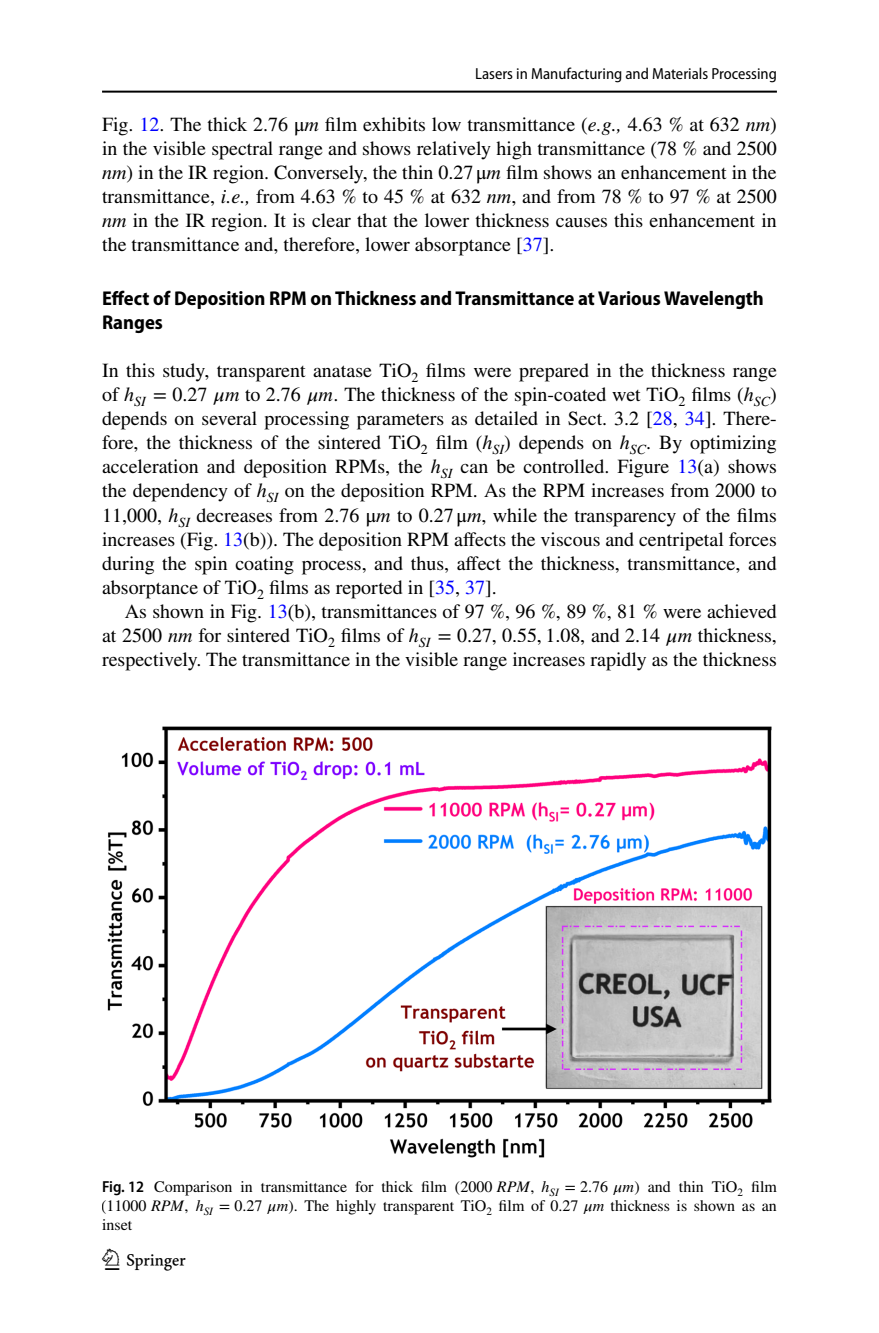
<style>
.page{position:relative;width:879px;height:1333px;background:#fff}
.page>*{position:absolute;margin:0;border:0;box-sizing:border-box;transform-origin:0 0}
.t1{font:30px "Springnew Regular 4";color:#000}
.t2{font:20px/24px "STIX";color:#000;text-align:justify}
.t3{font:700 semi-condensed 20px/24px "Myriad Pro";color:#000}
.t4{font:16px/19px "STIX";color:#000;text-align:justify}
.t5{font:semi-condensed 16px "Myriad Pro";color:#000}
.s1{color:#00f}
.s2{font-style:italic}
.s3{font-family:"STIX General Italic 51"}
.s4{font-family:"STIX Math Regular 40"}
.s5{font-family:"STIX General Regular 57"}
.s6{font-family:"STIX Math Italic 32"}
.s7{font-family:"STIX General Regular 58"}
.s8{font-family:"STIX Math Italic 33"}
.s9{font-family:"STIX General Italic 45"}
.s10{font-family:"STIX General Italic 46"}
.s11{font-family:"STIX Math Regular 37"}
.s12{font-family:"STIX General Regular 50"}
.s13{font-family:"STIX General Regular 51"}
.s14{font-family:"STIX General Regular 52"}
.s15{font-family:"STIX General Regular 53"}
.s16{font-family:"STIX Math Italic 28"}
.s17{font-family:"STIX General Italic 47"}
.s18{font-family:"Myriad Pro";font-weight:600;font-stretch:semi-condensed}
.s19{font-family:"STIX General Regular 54"}
.s20{font-family:"STIX General Italic 48"}
.s21{font-family:"STIX Math Regular 38"}
.s22{font-family:"STIX Math Italic 29"}
.s23{font-family:"STIX Math Regular 39"}
.s24{font-family:"STIX General Regular 55"}
.s25{font-family:"STIX General Italic 49"}
.s26{font-family:"STIX Math Italic 30"}
.s27{font-family:"STIX General Regular 56"}
.s28{font-family:"STIX Math Italic 31"}
.s29{font-family:"STIX General Italic 50"}
</style>
<div class="page">
<hr style="left:102px;top:91px;width:675px;height:2px;background:#000">
<img style="left:108px;top:726px;width:663px;height:431px">
<p class="t5" style="left:475px;top:65px;width:303px">Lasers in Manufacturing and Materials Processing</p>
<p class="t2" style="left:102px;top:114px;width:676px">Fig. <span class="s1">12</span>. The thick 2.76 μ<span class="s2">m</span> film exhibits low transmittance (<span class="s2">e.g.,</span> 4.63 % at 632 <span class="s2">nm</span>) in the visible spectral range and shows relatively high transmittance (78 % and 2500 <span class="s2">nm</span>) in the IR region. Conversely, the thin 0.27μ<span class="s2">m</span> film shows an enhancement in the transmittance, <span class="s2">i.e.,</span> from 4.63 % to 45 % at 632 <span class="s2">nm</span>, and from 78 % to 97 % at 2500 <span class="s2">nm</span> in the IR region. It is clear that the lower thickness causes this enhancement in the transmittance and, therefore, lower absorptance [<span class="s1">37</span>].</p>
<p class="t3" style="left:102px;top:287px;width:663px">Effect of Deposition RPM on Thickness and Transmittance at Various Wavelength<br>Ranges</p>
<p class="t2" style="left:102px;top:360px;width:676px">In this study, transparent anatase TiO<sub>2</sub> films were prepared in the thickness range of <span class="s3">h</span><sub>SI</sub> <span class="s4">=</span> <span class="s5">0.27</span> <span class="s6">𝜇</span><span class="s3">m</span> to <span class="s7">2.76</span> <span class="s8">𝜇</span><span class="s9">m</span>. The thickness of the spin-coated wet TiO<sub>2</sub> films (<span class="s2">h</span><sub>SC</sub>) depends on several processing parameters as detailed in Sect. 3.2 [<span class="s1">28</span>, <span class="s1">34</span>]. There&shy;fore, the thickness of the sintered TiO<sub>2</sub> film (<span class="s2">h</span><sub>SI</sub>) depends on <span class="s2">h</span><sub>SC</sub>. By optimizing acceleration and deposition RPMs, the <span class="s2">h</span><sub>SI</sub> can be controlled. Figure <span class="s1">13</span>(a) shows the dependency of <span class="s2">h</span><sub>SI</sub> on the deposition RPM. As the RPM increases from 2000 to 11,000, <span class="s2">h</span><sub>SI</sub> decreases from 2.76 μ<span class="s2">m</span> to 0.27μ<span class="s2">m</span>, while the transparency of the films increases (Fig. <span class="s1">13</span>(b)). The deposition RPM affects the viscous and centripetal forces during the spin coating process, and thus, affect the thickness, transmittance, and absorptance of TiO<sub>2</sub> films as reported in [<span class="s1">35</span>, <span class="s1">37</span>].</p>
<p class="t2" style="left:102px;top:600px;width:676px;text-indent:23px">As shown in Fig. <span class="s1">13</span>(b), transmittances of 97 %, 96 %, 89 %, 81 % were achieved at 2500 <span class="s2">nm</span> for sintered TiO<sub>2</sub> films of <span class="s10">h</span><sub>SI</sub> <span class="s11">=</span> <span class="s12">0.27</span>, <span class="s13">0.55</span>, <span class="s14">1.08</span>, and <span class="s15">2.14</span> <span class="s16">𝜇</span><span class="s17">m</span> thickness, respectively. The transmittance in the visible range increases rapidly as the thickness</p>
<p class="t4" style="left:101px;top:1178px;width:677px"><span class="s18">Fig. 12</span> Comparison in transmittance for thick film (<span class="s19">2000</span> <span class="s20">RPM</span><span class="s19">,</span> <span class="s20">h</span><sub>SI</sub> <span class="s21">=</span> <span class="s19">2.76</span> <span class="s22">𝜇</span><span class="s20">m</span>) and thin TiO<sub>2</sub> film <span class="s23">(</span><span class="s24">11000</span> <span class="s25">RPM</span><span class="s24">,</span> <span class="s25">h</span><sub>SI</sub> <span class="s23">=</span> <span class="s24">0.27</span> <span class="s26">𝜇</span><span class="s25">m</span>). The highly transparent TiO<sub>2</sub> film of <span class="s27">0.27</span> <span class="s28">𝜇</span><span class="s29">m</span> thickness is shown as an inset</p>
<h1 class="t1" style="left:105px;top:1248px;width:83px">1 3</h1>
</div>
